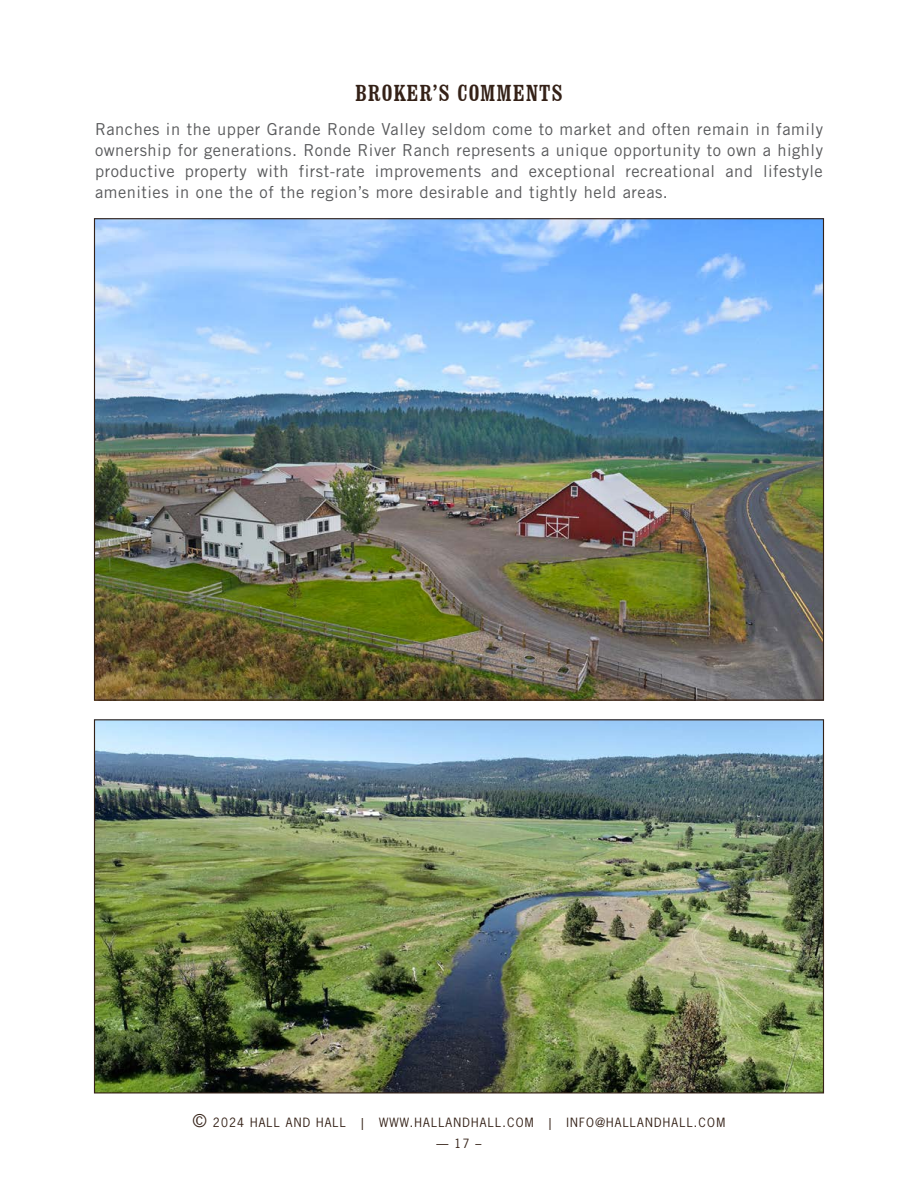
<style>
.page{position:relative;width:918px;height:1188px;background:#fff}
.page>*{position:absolute;margin:0;border:0;box-sizing:border-box;transform-origin:0 0}
.t1{font:condensed 24px "Clarendon BT";letter-spacing:.04em;color:#342117}
.t2{font:16.5px/21px "Trade Gothic LT Std";letter-spacing:.03em;color:#58595b;text-align:justify}
.t3{font:12px "News Gothic Std";letter-spacing:.1em;color:#342117}
.s1{font-size:16.5px}
</style>
<div class="page">
<img style="left:96px;top:220px;width:726px;height:479px">
<img style="left:96px;top:721px;width:726px;height:371px">
<h1 class="t1" style="left:355px;top:78px;width:209px">BROKER’S COMMENTS</h1>
<p class="t2" style="left:95px;top:119px;width:729px">Ranches in the upper Grande Ronde Valley seldom come to market and often remain in family ownership for generations. Ronde River Ranch represents a unique opportunity to own a highly productive property with first-rate improvements and exceptional recreational and lifestyle amenities in one the of the region’s more desirable and tightly held areas.</p>
<p class="t3" style="left:193px;top:1115px;width:155px"><span class="s1">©</span> 2024 HALL AND HALL</p>
<p class="t3" style="left:361px;top:1115px;width:4px">|</p>
<p class="t3" style="left:379px;top:1115px;width:156px">WWW.HALLANDHALL.COM</p>
<p class="t3" style="left:549px;top:1115px;width:4px">|</p>
<p class="t3" style="left:567px;top:1115px;width:160px">INFO@HALLANDHALL.COM</p>
<p class="t3" style="left:437px;top:1135px;width:46px">— 17 –</p>
</div>
